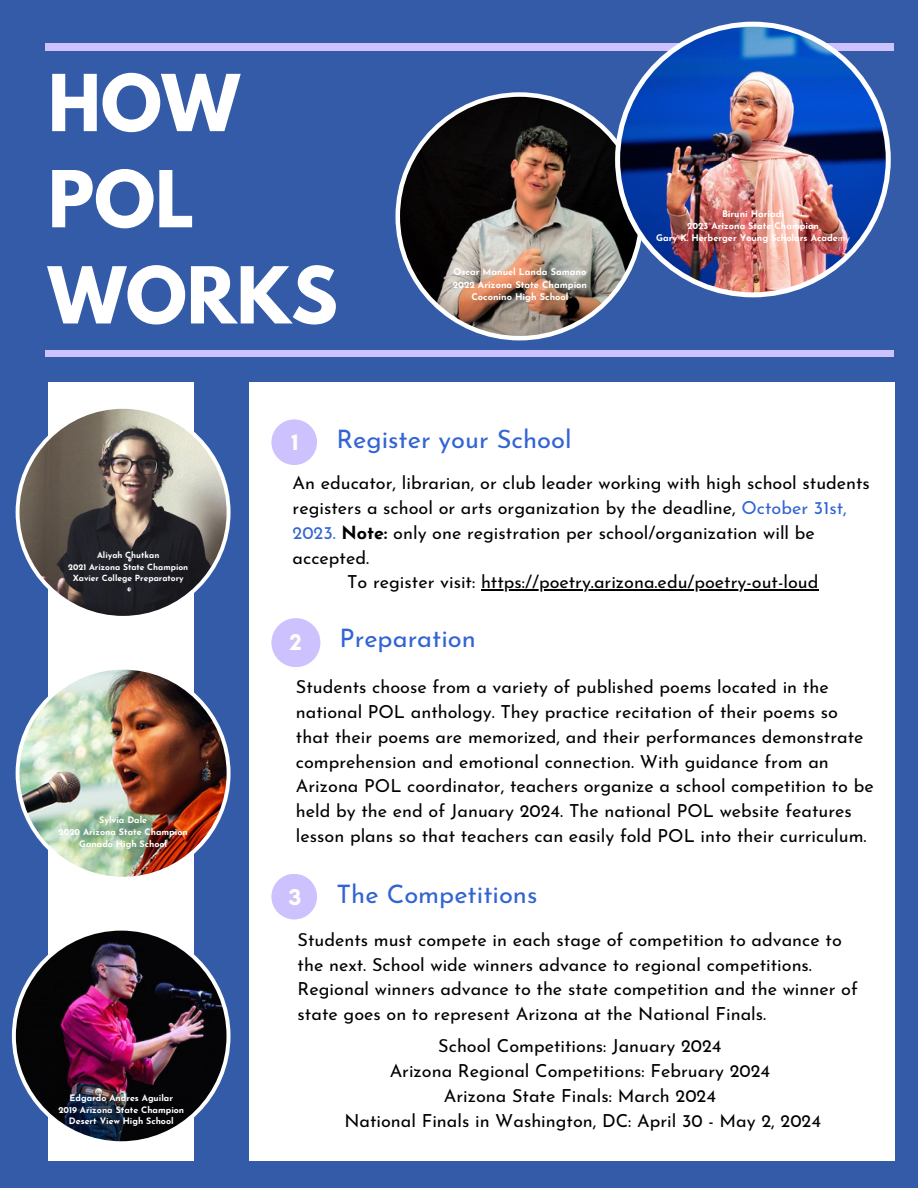
<style>
.page{position:relative;width:918px;height:1188px;background:#345ba8}
.page>*{position:absolute;margin:0;border:0;box-sizing:border-box;transform-origin:0 0}
.t1{font:700 69.45px/96.1px "League Spartan";color:#fff}
.t2{font:25.5px "Josefin Sans";color:#3264d4}
.t3{font:700 23.25px "Glacial Indifference";color:#fff}
.t4{font:18px/24.8px "Josefin Sans";color:#000}
.t5{font:700 9.3px "Josefin Sans";color:#fff}
.t6{font:700 9.15px "Josefin Sans";color:#fff}
.t7{font:700 9px "Josefin Sans";color:#fff}
.t8{font:700 8.85px "Josefin Sans";color:#fff}
.t9{font:700 8.55px "Josefin Sans";color:#fff}
.s1{font-weight:400}
.s2{color:#3264d4}
.s3{font-weight:700}
</style>
<div class="page">
<div style="left:249px;top:382px;width:645px;height:779px;background:#fff"></div>
<div style="left:271px;top:419px;width:46px;height:46px;background:#cdc2fe;border-radius:50%"></div>
<div style="left:271px;top:874px;width:46px;height:45px;background:#cdc2fe;border-radius:50%"></div>
<div style="left:48px;top:382px;width:146px;height:779px;background:#fff"></div>
<div style="left:46px;top:43px;width:848px;height:7px;background:#cdc2fe"></div>
<div style="left:271px;top:618px;width:49px;height:49px;background:#cdc2fe;border-radius:50%"></div>
<svg style="left:16px;top:408px;width:215px;height:208px"></svg>
<img style="left:16px;top:669px;width:215px;height:208px">
<img style="left:12px;top:930px;width:218px;height:212px">
<img style="left:396px;top:92px;width:219px;height:248px">
<img style="left:615px;top:22px;width:276px;height:275px">
<div style="left:46px;top:350px;width:848px;height:6px;background:#cdc2fe"></div>
<hr style="left:481px;top:590px;width:337px;height:1px;background:#000">
<p class="t1" style="left:48px;top:64px;width:291px">HOW<br>POL<br>WORKS</p>
<p class="t5" style="left:453px;top:268px;width:135px">Oscar Manuel Landa Samano</p>
<p class="t5" style="left:453px;top:281px;width:136px">2022 Arizona State Champion</p>
<p class="t5" style="left:471px;top:293px;width:99px">Coconino High School</p>
<p class="t3" style="left:292px;top:428px;width:8px">1</p>
<p class="t2" style="left:336px;top:429px;width:237px">Register your School</p>
<p class="t6" style="left:722px;top:210px;width:64px">Biruni Hariadi</p>
<p class="t6" style="left:687px;top:222px;width:133px">2023 Arizona State Champion</p>
<p class="t6" style="left:656px;top:234px;width:195px">Gary K. Herberger Young Scholars Acade<span class="s1">my</span></p>
<p class="t9" style="left:97px;top:552px;width:64px">Aliyah Chutkan</p>
<p class="t9" style="left:68px;top:563px;width:122px">2021 Arizona State Champion</p>
<p class="t9" style="left:73px;top:575px;width:113px">Xavier College Preparatory</p>
<p class="t7" style="left:99px;top:816px;width:50px">Sylvia Dale</p>
<p class="t7" style="left:59px;top:828px;width:131px">2020 Arizona State Champion</p>
<p class="t7" style="left:79px;top:840px;width:89px">Ganado High School</p>
<p class="t8" style="left:70px;top:1094px;width:105px">Edgardo Andres Aguilar</p>
<p class="t8" style="left:58px;top:1106px;width:127px">2019 Arizona State Champion</p>
<p class="t8" style="left:69px;top:1118px;width:106px">Desert View High School</p>
<p class="t4" style="left:293px;top:473px;width:579px">An educator, librarian, or club leader working with high school students registers a school or arts organization by the deadline, <span class="s2">October 31st, 2023.</span> <span class="s3">Note:</span> only one registration per school/organization will be accepted.</p>
<p class="t4" style="left:347px;top:572px;width:473px">To register visit: https://poetry.arizona.edu/poetry-out-loud</p>
<p class="t3" style="left:290px;top:628px;width:14px">2</p>
<p class="t2" style="left:340px;top:627px;width:138px">Preparation</p>
<p class="t4" style="left:296px;top:677px;width:579px">Students choose from a variety of published poems located in the national POL anthology. They practice recitation of their poems so that their poems are memorized, and their performances demonstrate comprehension and emotional connection. With guidance from an Arizona POL coordinator, teachers organize a school competition to be held by the end of January 2024. The national POL website features lesson plans so that teachers can easily fold POL into their curriculum.</p>
<p class="t3" style="left:289px;top:883px;width:14px">3</p>
<p class="t2" style="left:336px;top:884px;width:202px">The Competitions</p>
<p class="t4" style="left:298px;top:929px;width:562px">Students must compete in each stage of competition to advance to the next. School wide winners advance to regional competitions.<br>Regional winners advance to the state competition and the winner of state goes on to represent Arizona at the National Finals.</p>
<p class="t4" style="left:438px;top:1036px;width:285px">School Competitions: January 2024</p>
<p class="t4" style="left:390px;top:1060px;width:382px">Arizona Regional Competitions: February 2024</p>
<p class="t4" style="left:444px;top:1085px;width:274px">Arizona State Finals: March 2024</p>
<p class="t4" style="left:344px;top:1110px;width:478px">National Finals in Washington, DC: April 30 - May 2, 2024</p>
</div>
